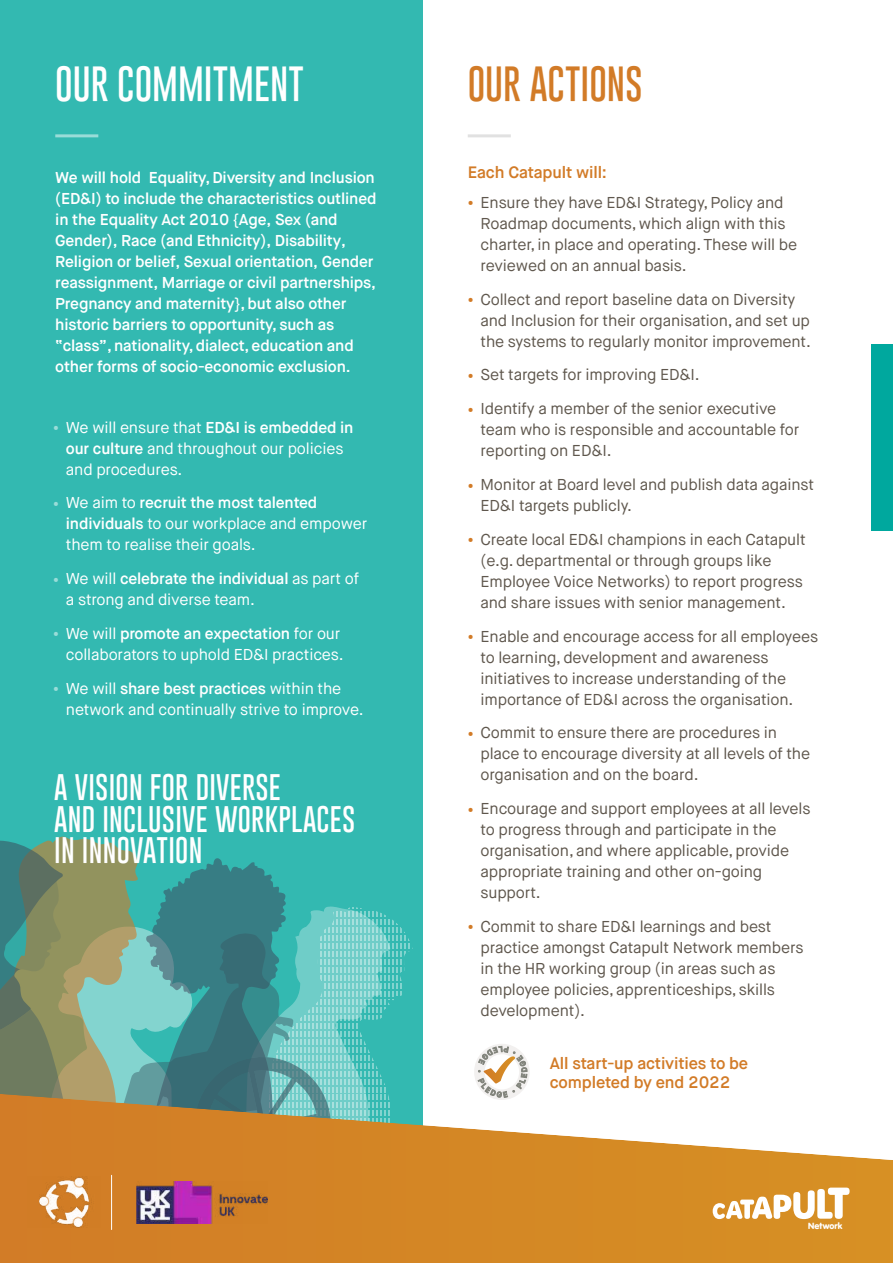
<style>
.page{position:relative;width:893px;height:1263px;background:#fff}
.page>*{position:absolute;margin:0;border:0;box-sizing:border-box;transform-origin:0 0}
.t1{font:100 36px "Gobold";color:#fff}
.t2{font:100 36px "Gobold";color:#d27b27}
.t3{font:100 27px/31.5px "Gobold";letter-spacing:.01em;color:#fff}
.t4{font:600 16.5px/19.5px "Maison Neue";letter-spacing:-.01em;color:#d27b27}
.t5{font:15.75px/21px "Maison Neue";letter-spacing:-.01em;color:#5f574d}
.t6{font:600 15.75px/21px "Maison Neue";letter-spacing:-.01em;color:#fff}
.t7{font:15.75px/21px "Maison Neue";letter-spacing:-.01em;color:#fff}
.t8{font:900 8.85px "VAG Rounded Std";letter-spacing:.01em;color:#fff}
.s1{font-weight:600;font-size:18px;color:#99dcd8}
.s2{font-weight:600}
.s3{font-weight:600;font-size:18px;color:#d27b27}
</style>
<div class="page">
<div style="left:0;top:0;width:422px;height:1131px;background:#33b9b1"></div>
<svg style="left:0;top:837px;width:413px;height:257px"></svg>
<svg style="left:0;top:1094px;width:893px;height:169px;fill:#d48826"></svg>
<div style="left:872px;top:344px;width:21px;height:186px;background:#00a89e"></div>
<svg style="left:713px;top:1187px;width:137px;height:32px"></svg>
<hr style="left:55px;top:134px;width:43px;height:3px;background:#99dcd8">
<hr style="left:468px;top:134px;width:43px;height:3px;background:#e1e1e1">
<div style="left:474px;top:1044px;width:56px;height:56px;border:11px solid #f2f0ef;border-radius:50%"></div>
<img style="left:28px;top:1176px;width:72px;height:52px">
<hr style="left:111px;top:1175px;width:1px;height:54px;background:#fff">
<img style="left:137px;top:1181px;width:131px;height:42px">
<svg style="left:478px;top:1046px;width:49px;height:51px"></svg>
<h1 class="t1" style="left:55px;top:67px;width:250px">OUR COMMITMENT</h1>
<p class="t6" style="left:55px;top:169px;width:323px">We will hold Equality, Diversity and Inclusion (ED&amp;I) to include the characteristics outlined in the Equality Act 2010 {Age; Sex (and Gender); Race (and Ethnicity); Disability; Religion or belief; Sexual orientation; Gender reassignment; Marriage or civil partnerships; Pregnancy and maternity}, but also other historic barriers to opportunity, such as “class”, nationality, dialect, education and other forms of socio-economic exclusion.</p>
<p class="t7" style="left:66px;top:418px;width:289px;text-indent:-13px"><span class="s1">•</span> We will ensure that <span class="s2">ED&amp;I is embedded in our culture</span> and throughout our policies and procedures.</p>
<p class="t7" style="left:66px;top:494px;width:303px;text-indent:-13px"><span class="s1">•</span> We aim to <span class="s2">recruit the most talented individuals</span> to our workplace and empower them to realise their goals.</p>
<p class="t7" style="left:66px;top:569px;width:294px;text-indent:-13px"><span class="s1">•</span> We will <span class="s2">celebrate the individual</span> as part of a strong and diverse team.</p>
<p class="t7" style="left:53px;top:624px;width:292px;text-align:right"><span class="s1">•</span> We will <span class="s2">promote an expectation</span> for our collaborators to uphold ED&amp;I practices.</p>
<p class="t7" style="left:66px;top:679px;width:299px;text-indent:-13px"><span class="s1">•</span> We will <span class="s2">share best practices</span> within the network and continually strive to improve.</p>
<h2 class="t3" style="left:54px;top:775px;width:303px">A VISION FOR DIVERSE<br>AND INCLUSIVE WORKPLACES<br>IN INNOVATION</h2>
<h1 class="t2" style="left:468px;top:67px;width:176px">OUR ACTIONS</h1>
<p class="t4" style="left:468px;top:164px;width:141px">Each Catapult will:</p>
<p class="t5" style="left:480px;top:193px;width:318px;text-indent:-13px"><span class="s3">•</span> Ensure they have ED&amp;I Strategy, Policy and Roadmap documents, which align with this charter, in place and operating. These will be reviewed on an annual basis.</p>
<p class="t5" style="left:480px;top:290px;width:332px;text-indent:-13px"><span class="s3">•</span> Collect and report baseline data on Diversity and Inclusion for their organisation, and set up the systems to regularly monitor improvement.</p>
<p class="t5" style="left:468px;top:366px;width:233px"><span class="s3">•</span> Set targets for improving ED&amp;I.</p>
<p class="t5" style="left:480px;top:399px;width:320px;text-indent:-13px"><span class="s3">•</span> Identify a member of the senior executive team who is responsible and accountable for reporting on ED&amp;I.</p>
<p class="t5" style="left:480px;top:475px;width:335px;text-indent:-13px"><span class="s3">•</span> Monitor at Board level and publish data against<br>ED&amp;I targets publicly.</p>
<p class="t5" style="left:480px;top:530px;width:327px;text-indent:-13px"><span class="s3">•</span> Create local ED&amp;I champions in each Catapult (e.g. departmental or through groups like Employee Voice Networks) to report progress and share issues with senior management.</p>
<p class="t5" style="left:480px;top:627px;width:339px;text-indent:-13px"><span class="s3">•</span> Enable and encourage access for all employees to learning, development and awareness initiatives to increase understanding of the importance of ED&amp;I across the organisation.</p>
<p class="t5" style="left:480px;top:723px;width:331px;text-indent:-13px"><span class="s3">•</span> Commit to ensure there are procedures in place to encourage diversity at all levels of the organisation and on the board.</p>
<p class="t5" style="left:480px;top:799px;width:332px;text-indent:-13px"><span class="s3">•</span> Encourage and support employees at all levels to progress through and participate in the organisation, and where applicable, provide appropriate training and other on-going support.</p>
<p class="t5" style="left:480px;top:917px;width:325px;text-indent:-13px"><span class="s3">•</span> Commit to share ED&amp;I learnings and best practice amongst Catapult Network members in the HR working group (in areas such as employee policies, apprenticeships, skills development).</p>
<p class="t4" style="left:550px;top:1054px;width:200px">All start-up activities to be completed by end 2022</p>
<p class="t8" style="left:808px;top:1222px;width:35px">Network</p>
</div>
